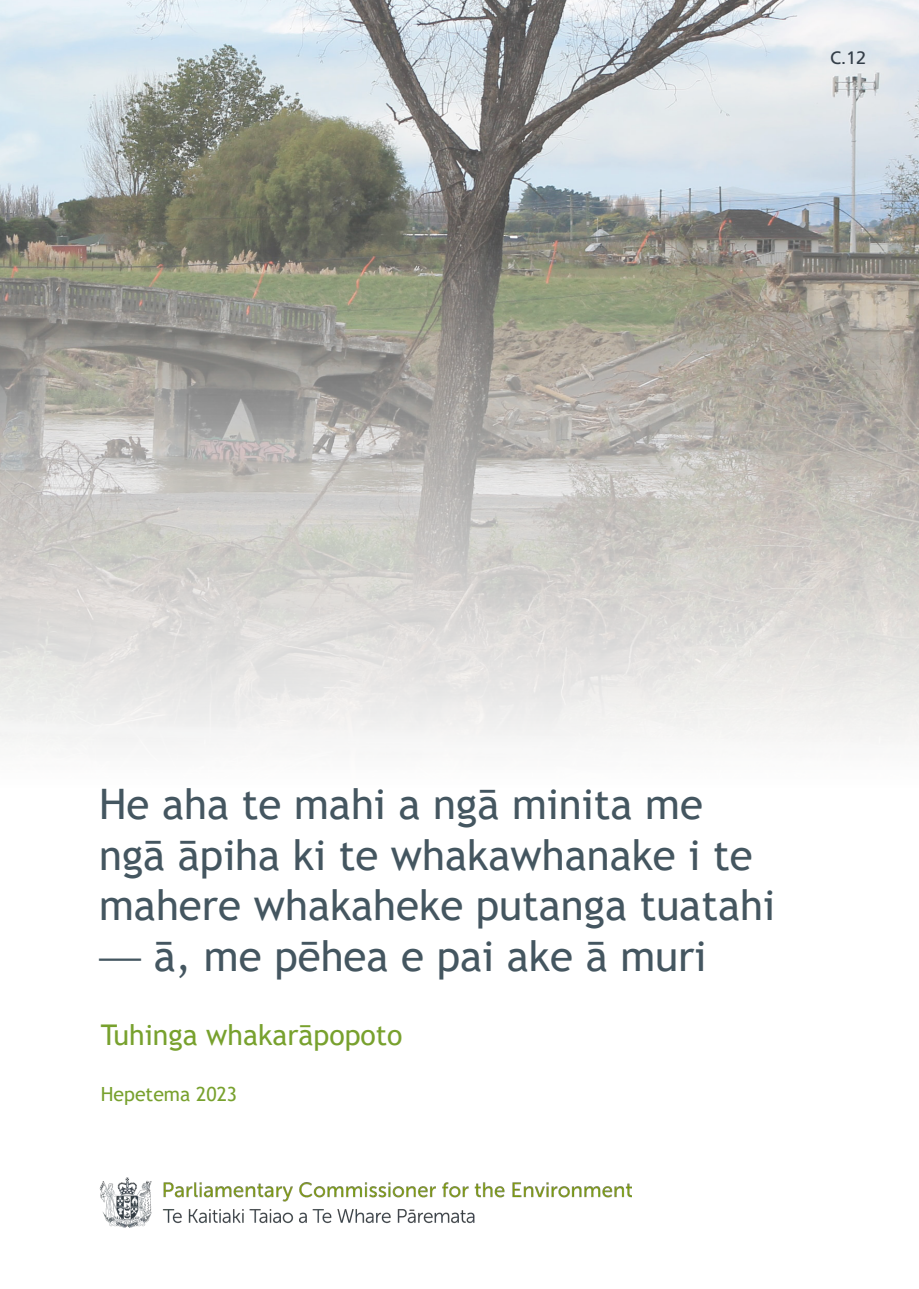
<style>
.page{position:relative;width:919px;height:1289px;background:#fff}
.page>*{position:absolute;margin:0;border:0;box-sizing:border-box;transform-origin:0 0}
.Title_1{font:42px/50.4px "Trebuchet MS";color:#445660}
.Title_2{font:28.5px "Trebuchet MS";color:#78a12e}
.Title_3{font:19.5px "Trebuchet MS";color:#78a12e}
.Heading_3{font:18px "Frutiger LT Pro";color:#333e48}
.s1{font-family:"Frutiger LT Pro";font-weight:300}
</style>
<div class="page">
<img style="left:0;top:0;width:918px;height:745px">
<img style="left:99px;top:1177px;width:532px;height:50px">
<p class="Heading_3" style="left:830px;top:47px;width:38px">C.12</p>
<p class="Title_1" style="left:99px;top:779px;width:677px">He aha te mahi a ngā minita me ngā āpiha ki te whakawhanake i te mahere whakaheke putanga tuatahi</p>
<p class="Title_1" style="left:99px;top:930px;width:609px"><span class="s1">—</span> ā, me pēhea e pai ake ā muri</p>
<p class="Title_2" style="left:101px;top:1017px;width:303px">Tuhinga whakarāpopoto</p>
<p class="Title_3" style="left:101px;top:1081px;width:138px">Hepetema 2023</p>
</div>
